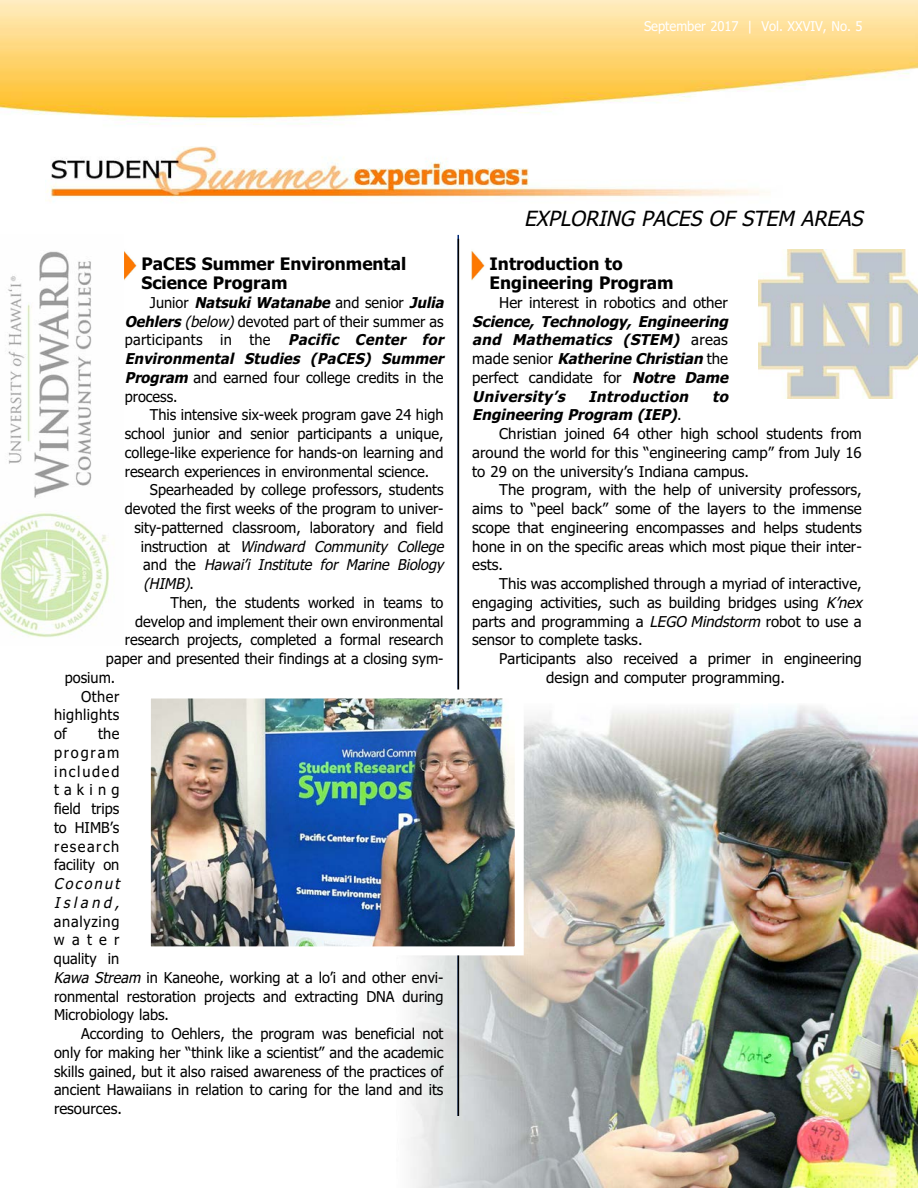
<style>
.page{position:relative;width:918px;height:1188px;background:#fff}
.page>*{position:absolute;margin:0;border:0;box-sizing:border-box;transform-origin:0 0}
.t1{font:italic 21px "Tahoma";color:#000}
.t2{font:700 17.25px/18.8px "Tahoma";color:#000}
.t3{font:15px/18.8px "Tahoma";color:#000}
.t4{font:italic 700 15px/18.8px "Tahoma";color:#000}
.t5{font:italic 15px/18.8px "Tahoma";color:#000}
.t6{font:15px "Tahoma";letter-spacing:.025em;color:#000}
.t7{font:13.5px "Tahoma";color:#fff;scale:.96 1}
.s1{font-weight:700;font-style:italic}
.s2{font-style:italic}
.s3{font-style:normal}
.s4{font-weight:400;font-style:normal}
</style>
<div class="page">
<img style="left:45px;top:146px;width:725px;height:56px">
<img style="left:767px;top:775px;width:151px;height:413px">
<img style="left:767px;top:705px;width:151px;height:70px">
<img style="left:409px;top:407px;width:358px;height:781px">
<hr style="left:457px;top:235px;width:2px;height:881px;background:#002a78">
<img style="left:0;top:0;width:918px;height:125px">
<hr style="left:458px;top:239px;width:1px;height:877px;background:#000">
<img style="left:472px;top:251px;width:13px;height:29px">
<img style="left:124px;top:251px;width:13px;height:29px">
<img style="left:0;top:251px;width:109px;height:387px">
<img style="left:759px;top:249px;width:159px;height:150px">
<img style="left:152px;top:700px;width:362px;height:245px">
<div style="left:142px;top:690px;width:382px;height:265px;border:9px solid #fff"></div>
<p class="t7" style="left:644px;top:19px;width:229px">September 2017 | Vol. XXVIV, No. 5</p>
<p class="t2" style="left:142px;top:255px;width:266px">PaCES Summer Environmental<br>Science Program</p>
<p class="t3" style="left:125px;top:293px;width:324px;text-indent:25px">J u n i o r <span class="s1">Natsuki Watanabe</span> a n d s e n i o r <span class="s1">Julia Oehlers</span><span class="s2">(below)</span>devoted part of their summer as participants in the <span class="s1">Pacific Center for Environmental Studies (PaCES) Summer Program</span> and earned four college credits in the process.</p>
<p class="t3" style="left:150px;top:406px;width:295px">This intensive six-week program gave 24 high</p>
<p class="t3" style="left:125px;top:425px;width:320px">school junior and senior participants a unique,</p>
<p class="t3" style="left:125px;top:443px;width:320px">college-like experience for hands-on learning and</p>
<p class="t3" style="left:125px;top:462px;width:306px">research experiences in environmental science.</p>
<p class="t3" style="left:150px;top:481px;width:295px">Spearheaded by college professors, students</p>
<p class="t3" style="left:125px;top:500px;width:320px">devoted the first weeks of the program to univer-</p>
<p class="t3" style="left:134px;top:518px;width:311px">sity-patterned classroom, laboratory and field</p>
<p class="t5" style="left:141px;top:537px;width:308px"><span class="s3">i n s t r u c t i o n a t</span> Windward Community College</p>
<p class="t5" style="left:143px;top:556px;width:302px"><span class="s3">a n d t h e</span> Hawai’i Institute for Marine Biology</p>
<p class="t5" style="left:143px;top:575px;width:52px">(HIMB)<span class="s3">.</span></p>
<p class="t3" style="left:171px;top:593px;width:275px">Then, the students worked in teams to</p>
<p class="t3" style="left:135px;top:612px;width:310px">develop and implement their own environmental</p>
<p class="t3" style="left:125px;top:631px;width:320px">research projects, completed a formal research</p>
<p class="t3" style="left:106px;top:650px;width:339px">paper and presented their findings at a closing sym-</p>
<p class="t3" style="left:65px;top:668px;width:52px">posium.</p>
<p class="t3" style="left:81px;top:687px;width:40px">other</p>
<p class="t6" style="left:54px;top:706px;width:67px">highlights</p>
<p class="t3" style="left:54px;top:725px;width:14px">of</p>
<p class="t3" style="left:54px;top:725px;width:67px;text-align:justify;text-indent:44px">the program included taking field trips to HIMB’s research facility on</p>
<p class="t5" style="left:54px;top:875px;width:71px">Coconut<br>Island,</p>
<p class="t3" style="left:54px;top:912px;width:391px">analyzing<br>water<br>quality in<br><span class="s2">Kawa Stream</span> in Kaneohe, working at a lo’i and other envi&shy;ronmental restoration projects and extracting DNA during<br>Microbiology labs.</p>
<p class="t3" style="left:54px;top:1025px;width:391px;text-align:justify;text-indent:27px">According to oehlers, the program was beneficial not only for making her “think like a scientist” and the academic skills gained, but it also raised awareness of the practices of ancient Hawaiians in relation to caring for the land and its resources.</p>
<h1 class="t1" style="left:524px;top:206px;width:345px">EXPLoRINg PACES oF STEM AREAS</h1>
<p class="t2" style="left:490px;top:255px;width:185px">Introduction to<br>Engineering Program</p>
<p class="t3" style="left:499px;top:293px;width:230px">Her interest in robotics and other</p>
<p class="t4" style="left:472px;top:312px;width:261px">Science, Technology, Engineering and Mathematics (STEM) <span class="s4">a r e a s m a d e s e n i o r</span> Katherine Christian <span class="s4">t h e perfect candidate for</span> Notre Dame<br>University’s</p>
<p class="t4" style="left:589px;top:387px;width:105px">Introduction</p>
<p class="t4" style="left:712px;top:387px;width:21px">to</p>
<p class="t4" style="left:472px;top:406px;width:211px">Engineering Program (IEP)<span class="s4">.</span></p>
<p class="t3" style="left:499px;top:425px;width:364px">Christian joined 64 other high school students from</p>
<p class="t3" style="left:472px;top:443px;width:391px">around the world for this “engineering camp” from July 16</p>
<p class="t3" style="left:472px;top:462px;width:278px">to 29 on the university’s Indiana campus.</p>
<p class="t3" style="left:499px;top:481px;width:364px">The program, with the help of university professors,</p>
<p class="t3" style="left:472px;top:500px;width:391px">aims to “peel back” some of the layers to the immense</p>
<p class="t3" style="left:472px;top:518px;width:391px">scope that engineering encompasses and helps students</p>
<p class="t3" style="left:472px;top:537px;width:391px">hone in on the specific areas which most pique their inter-</p>
<p class="t3" style="left:472px;top:556px;width:32px">ests.</p>
<p class="t3" style="left:499px;top:575px;width:364px">This was accomplished through a myriad of interactive,</p>
<p class="t3" style="left:472px;top:593px;width:395px">engaging activities, such as building bridges using <span class="s2">K’nex</span></p>
<p class="t3" style="left:472px;top:612px;width:391px">parts and programming a <span class="s2">LEgo Mindstorm</span> robot to use a</p>
<p class="t3" style="left:472px;top:631px;width:172px">sensor to complete tasks.</p>
<p class="t3" style="left:499px;top:650px;width:364px">Participants also received a primer in engineering</p>
<p class="t3" style="left:546px;top:668px;width:240px">design and computer programming.</p>
</div>
